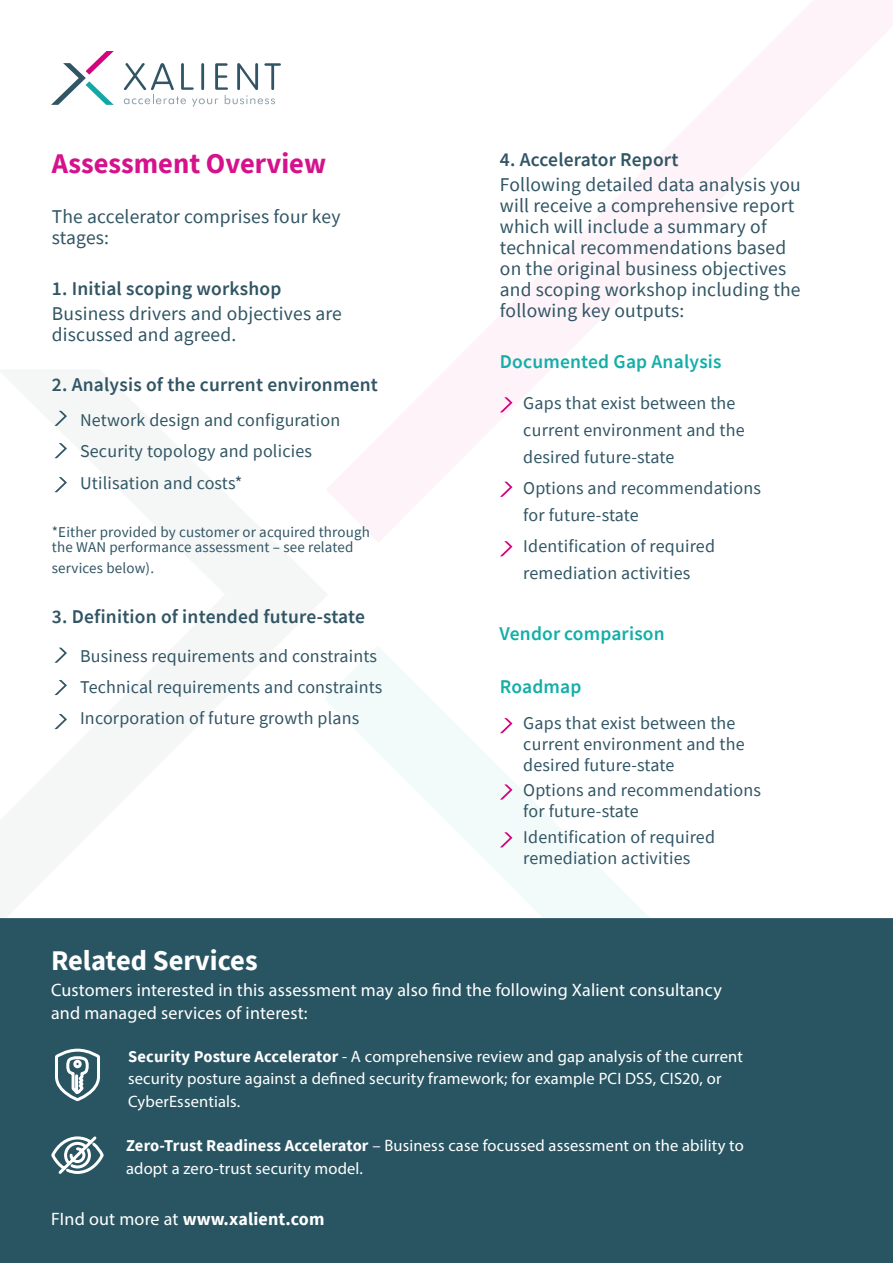
<style>
.page{position:relative;width:893px;height:1263px;background:#fff}
.page>*{position:absolute;margin:0;border:0;box-sizing:border-box;transform-origin:0 0}
.Bullet_Points_big{font:700 28.5px "Source Sans Pro";color:#d5128c}
.Bullet_Points_big-2{font:700 28.5px "Source Sans Pro";color:#fff}
.Bullet_Points_big-3{font:19.5px/21px "Source Sans Pro";letter-spacing:.01em;color:#315564}
.Bullet_Points_big-4{font:600 19.5px "Source Sans Pro";letter-spacing:.01em;color:#315564}
.Bullet_Points_big-5{font:600 19.5px "Source Sans Pro";letter-spacing:.01em;color:#13aea7}
.Bullet_Points_big-6{font:18px/27px "Source Sans Pro";letter-spacing:.01em;color:#315564}
.Bullet_Points_big-7{font:18px/22.5px "Myriad Pro";letter-spacing:.01em;color:#fff}
.Bullet_Points_big-8{font:700 18px "Source Sans Pro";letter-spacing:.01em;color:#fff}
.Bullet_Points_big-9{font:16.5px/22.5px "Myriad Pro";letter-spacing:.01em;color:#fff}
.Bullet_Points_big-10{font:15px/15px "Source Sans Pro";letter-spacing:.01em;color:#315564}
.s1{font-family:"Source Sans Pro";font-weight:700}
.s2{font-family:"Myriad Pro";font-weight:400}
</style>
<div class="page">
<svg style="left:328px;top:0;width:564px;height:542px"></svg>
<svg style="left:328px;top:646px;width:321px;height:272px"></svg>
<div style="left:1px;top:919px;width:891px;height:343px;background:#295563"></div>
<div style="left:0;top:918px;width:893px;height:345px;border:2px solid #295563"></div>
<svg style="left:124px;top:63px;width:157px;height:44px"></svg>
<svg style="left:51px;top:51px;width:63px;height:54px"></svg>
<svg style="left:54px;top:411px;width:13px;height:15px"></svg>
<svg style="left:54px;top:443px;width:13px;height:15px"></svg>
<svg style="left:54px;top:477px;width:13px;height:15px"></svg>
<svg style="left:54px;top:648px;width:13px;height:15px"></svg>
<svg style="left:54px;top:680px;width:13px;height:15px"></svg>
<svg style="left:54px;top:714px;width:13px;height:15px"></svg>
<svg style="left:500px;top:397px;width:12px;height:15px"></svg>
<svg style="left:500px;top:541px;width:12px;height:15px"></svg>
<svg style="left:500px;top:482px;width:12px;height:15px"></svg>
<svg style="left:500px;top:718px;width:12px;height:15px"></svg>
<svg style="left:500px;top:832px;width:12px;height:15px"></svg>
<svg style="left:500px;top:784px;width:12px;height:15px"></svg>
<svg style="left:51px;top:1136px;width:53px;height:38px"></svg>
<svg style="left:55px;top:1048px;width:45px;height:54px"></svg>
<p class="Bullet_Points_big" style="left:52px;top:144px;width:276px">Assessment Overview</p>
<p class="Bullet_Points_big-3" style="left:52px;top:206px;width:290px">The accelerator comprises four key stages:</p>
<p class="Bullet_Points_big-4" style="left:52px;top:275px;width:231px">1. Initial scoping workshop</p>
<p class="Bullet_Points_big-3" style="left:52px;top:303px;width:292px">Business drivers and objectives are discussed and agreed.</p>
<p class="Bullet_Points_big-4" style="left:52px;top:372px;width:328px">2. Analysis of the current environment</p>
<p class="Bullet_Points_big-6" style="left:80px;top:406px;width:262px">Network design and configuration</p>
<p class="Bullet_Points_big-6" style="left:80px;top:438px;width:233px">Security topology and policies</p>
<p class="Bullet_Points_big-6" style="left:80px;top:469px;width:164px">Utilisation and costs*</p>
<p class="Bullet_Points_big-10" style="left:52px;top:524px;width:320px">*Either provided by customer or acquired through the WAN performance assessment – see related</p>
<p class="Bullet_Points_big-10" style="left:52px;top:560px;width:104px">services below).</p>
<p class="Bullet_Points_big-4" style="left:52px;top:604px;width:315px">3. Definition of intended future-state</p>
<p class="Bullet_Points_big-6" style="left:80px;top:642px;width:299px">Business requirements and constraints</p>
<p class="Bullet_Points_big-6" style="left:80px;top:673px;width:304px">Technical requirements and constraints</p>
<p class="Bullet_Points_big-6" style="left:80px;top:705px;width:281px">Incorporation of future growth plans</p>
<p class="Bullet_Points_big-4" style="left:500px;top:146px;width:180px">4. Accelerator Report</p>
<p class="Bullet_Points_big-3" style="left:500px;top:174px;width:302px">Following detailed data analysis you will receive a comprehensive report which will include a summary of technical recommendations based on the original business objectives and scoping workshop including the following key outputs:</p>
<p class="Bullet_Points_big-5" style="left:500px;top:348px;width:223px">Documented Gap Analysis</p>
<p class="Bullet_Points_big-6" style="left:523px;top:389px;width:223px">Gaps that exist between the current environment and the desired future-state</p>
<p class="Bullet_Points_big-6" style="left:523px;top:474px;width:239px">Options and recommendations for future-state</p>
<p class="Bullet_Points_big-6" style="left:523px;top:533px;width:193px">Identification of required remediation activities</p>
<p class="Bullet_Points_big-5" style="left:500px;top:620px;width:167px">Vendor comparison</p>
<p class="Bullet_Points_big-5" style="left:500px;top:674px;width:83px">Roadmap</p>
<p class="Bullet_Points_big-6" style="left:523px;top:712px;width:223px;line-height:21px">Gaps that exist between the current environment and the desired future-state</p>
<p class="Bullet_Points_big-6" style="left:523px;top:780px;width:239px;line-height:21px">Options and recommendations for future-state</p>
<p class="Bullet_Points_big-6" style="left:523px;top:826px;width:193px;line-height:21px">Identification of required remediation activities</p>
<p class="Bullet_Points_big-2" style="left:51px;top:941px;width:208px">Related Services</p>
<p class="Bullet_Points_big-7" style="left:51px;top:979px;width:672px">Customers interested in this assessment may also find the following Xalient consultancy and managed services of interest:</p>
<p class="Bullet_Points_big-9" style="left:128px;top:1045px;width:616px"><span class="s1">Security Posture Accelerator</span> - A comprehensive review and gap analysis of the current security posture against a defined security framework; for example PCI DSS, CIS20, or<br>CyberEssentials.</p>
<p class="Bullet_Points_big-9" style="left:126px;top:1134px;width:619px"><span class="s1">Zero-Trust Readiness Accelerator</span> – Business case focussed assessment on the ability to adopt a zero-trust security model.</p>
<p class="Bullet_Points_big-8" style="left:51px;top:1206px;width:275px"><span class="s2">FInd out more at</span> www.xalient.com</p>
</div>
